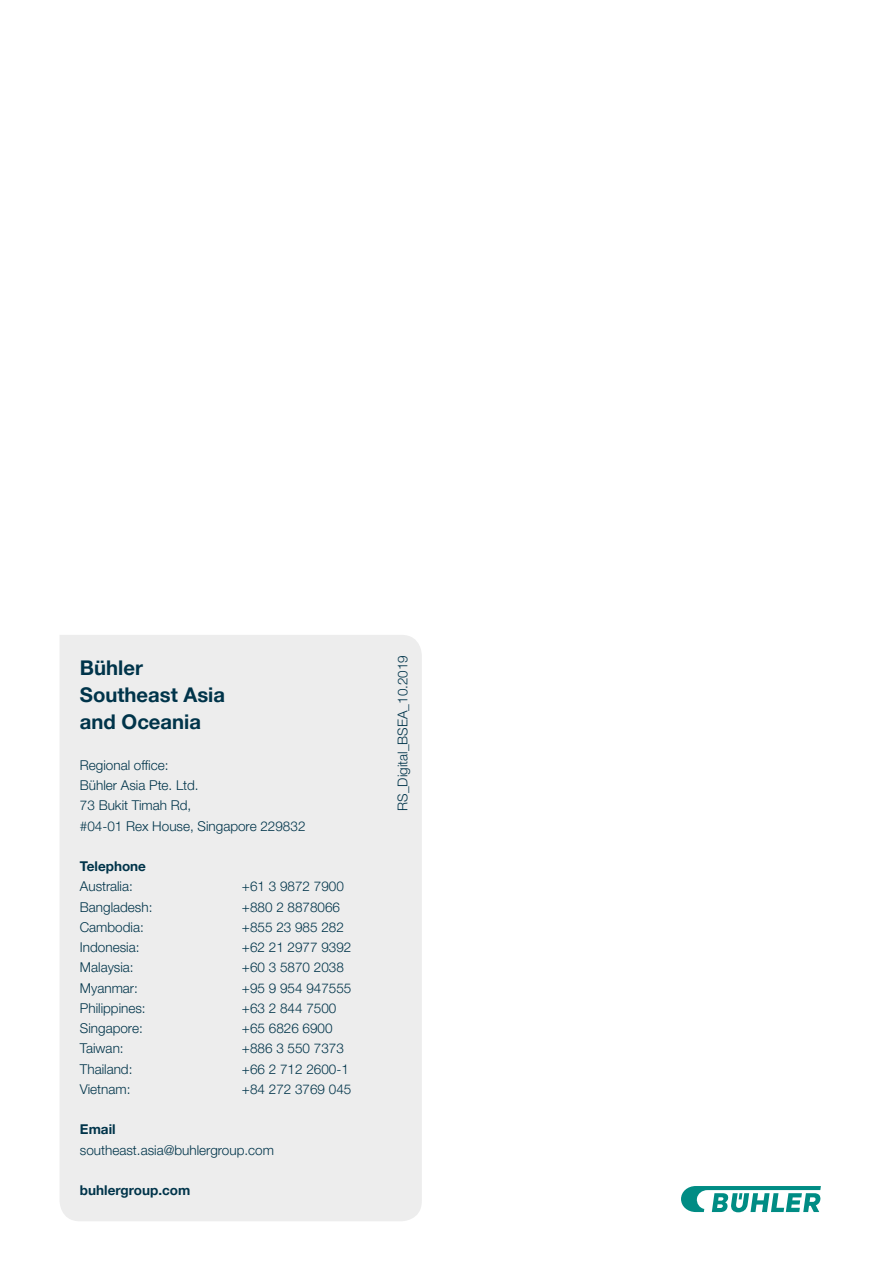
<style>
.page{position:relative;width:893px;height:1263px;background:#fff}
.page>*{position:absolute;margin:0;border:0;box-sizing:border-box;transform-origin:0 0}
.t1{font:700 20.25px/27px "Helvetica Neue LTW1 G";color:#00344a}
.t2{font:300 13.5px/20.2px "Helvetica Neue LTW1 G";color:#00344a}
.t3{font:700 13.5px "Helvetica Neue LTW1 G";color:#00344a}
</style>
<div class="page">
<svg style="left:681px;top:1186px;width:140px;height:26px"></svg>
<div style="left:60px;top:635px;width:362px;height:586px;background:#ededed"></div>
<h1 class="t1" style="left:80px;top:654px;width:147px">Bühler<br>Southeast Asia and Oceania</h1>
<p class="t2" style="left:80px;top:755px;width:227px">Regional office:<br>Bühler Asia Pte. Ltd.<br>73 Bukit Timah Rd,<br>#04-01 Rex House, Singapore 229832</p>
<p class="t3" style="left:80px;top:858px;width:68px">Telephone</p>
<p class="t2" style="left:80px;top:876px;width:54px">Australia:</p>
<p class="t2" style="left:242px;top:876px;width:103px">+61 3 9872 7900</p>
<p class="t2" style="left:80px;top:897px;width:74px">Bangladesh:</p>
<p class="t2" style="left:242px;top:897px;width:100px">+880 2 8878066</p>
<p class="t2" style="left:80px;top:917px;width:65px">Cambodia:</p>
<p class="t2" style="left:242px;top:917px;width:103px">+855 23 985 282</p>
<p class="t2" style="left:80px;top:937px;width:61px">Indonesia:</p>
<p class="t2" style="left:242px;top:937px;width:111px">+62 21 2977 9392</p>
<p class="t2" style="left:80px;top:957px;width:55px">Malaysia:</p>
<p class="t2" style="left:242px;top:957px;width:103px">+60 3 5870 2038</p>
<p class="t2" style="left:80px;top:978px;width:60px">Myanmar:</p>
<p class="t2" style="left:242px;top:978px;width:111px">+95 9 954 947555</p>
<p class="t2" style="left:80px;top:998px;width:67px">Philippines:</p>
<p class="t2" style="left:242px;top:998px;width:96px">+63 2 844 7500</p>
<p class="t2" style="left:80px;top:1018px;width:64px">Singapore:</p>
<p class="t2" style="left:242px;top:1018px;width:92px">+65 6826 6900</p>
<p class="t2" style="left:80px;top:1038px;width:45px">Taiwan:</p>
<p class="t2" style="left:242px;top:1038px;width:103px">+886 3 550 7373</p>
<p class="t2" style="left:80px;top:1059px;width:54px">Thailand:</p>
<p class="t2" style="left:242px;top:1059px;width:108px">+66 2 712 2600-1</p>
<p class="t2" style="left:80px;top:1079px;width:52px">Vietnam:</p>
<p class="t2" style="left:242px;top:1079px;width:111px">+84 272 3769 045</p>
<p class="t3" style="left:80px;top:1121px;width:37px">Email</p>
<p class="t2" style="left:80px;top:1140px;width:196px">southeast.asia@buhlergroup.com</p>
<p class="t3" style="left:80px;top:1182px;width:112px">buhlergroup.com</p>
<p class="t2" style="left:392px;top:811px;width:157px;rotate:-90deg">RS_Digital_BSEA_10.2019</p>
</div>
